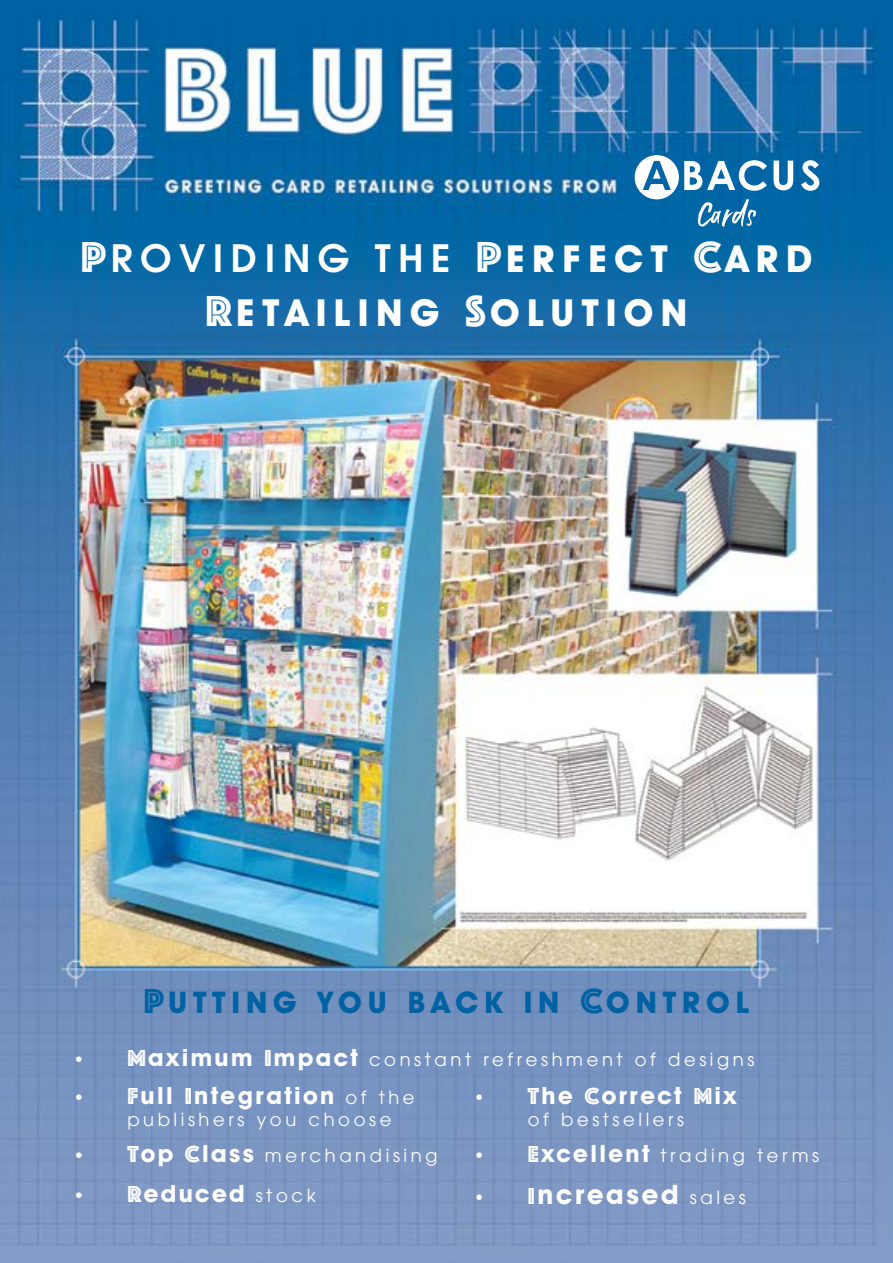
<style>
.page{position:relative;width:893px;height:1263px;background:#fff}
.page>*{position:absolute;margin:0;border:0;box-sizing:border-box;transform-origin:0 0}
.t1{font:600 37.5px "Avant Garde";letter-spacing:.2em;color:#fff}
.t2{font:700 37.5px "Avant Garde IT Cby BT";letter-spacing:.2em;color:#fff}
.t3{font:700 30px "Avant Garde IT Cby BT";letter-spacing:.2em;color:#0062a3}
.t4{font:700 27px "Avant Garde IT Cby BT";letter-spacing:.1em;color:#fff}
.t5{font:700 24px "Avant Garde IT Cby BT";letter-spacing:.1em;color:#fff}
.t6{font:18px "Avant Garde";letter-spacing:.2em;color:#fff}
.s1{font-family:"Phosphate Inline";font-weight:400;font-size:45px}
.s2{font-family:"Avant Garde IT Cby BT";font-weight:700}
.s3{font-family:"Phosphate Inline";font-weight:400;font-size:36px}
.s4{font-family:"Phosphate Inline";font-size:24px}
.s5{font-family:"Avant Garde IT Cby BT";font-weight:700;font-size:24px}
.s6{font-family:"Avant Garde";font-weight:400;font-size:18px}
.s7{font-family:"Phosphate Inline";font-weight:400}
.s8{font-family:"Phosphate Inline";font-weight:400;font-size:24px}
</style>
<div class="page">
<img style="left:0;top:0;width:893px;height:1263px">
<svg style="left:635px;top:155px;width:184px;height:72px"></svg>
<h1 class="t1" style="left:81px;top:233px;width:733px"><span class="s1">P</span>ROVIDING THE <span class="s1">P</span><span class="s2">ERFECT</span> <span class="s1">C</span><span class="s2">ARD</span></h1>
<h1 class="t2" style="left:206px;top:290px;width:483px"><span class="s1">R</span>ETAILING <span class="s1">S</span>OLUTION</h1>
<h2 class="t3" style="left:144px;top:984px;width:606px"><span class="s3">P</span>UTTING YOU BACK IN <span class="s3">C</span>ONTROL</h2>
<p class="t6" style="left:73px;top:1048px;width:683px">• <span class="s4">M</span><span class="s5">aximum</span> <span class="s4">I</span><span class="s5">mpact</span> constant refreshment of designs</p>
<h3 class="t5" style="left:73px;top:1081px;width:343px"><span class="s6">•</span> <span class="s7">F</span>ull <span class="s7">I</span>ntegration <span class="s6">of the</span></h3>
<p class="t6" style="left:127px;top:1109px;width:266px">publishers you choose</p>
<p class="t6" style="left:73px;top:1145px;width:366px">• <span class="s4">T</span><span class="s5">op</span> <span class="s4">C</span><span class="s5">lass</span> merchandising</p>
<p class="t6" style="left:73px;top:1184px;width:244px">• <span class="s4">R</span><span class="s5">educed</span> stock</p>
<h3 class="t5" style="left:474px;top:1081px;width:264px"><span class="s6">•</span> <span class="s7">T</span>he <span class="s7">C</span>orrect <span class="s7">M</span>ix</h3>
<p class="t6" style="left:528px;top:1109px;width:158px">of bestsellers</p>
<p class="t6" style="left:474px;top:1145px;width:347px">• <span class="s4">E</span><span class="s5">xcellent</span> trading terms</p>
<h3 class="t4" style="left:474px;top:1178px;width:273px"><span class="s6">•</span> <span class="s8">I</span>ncreased <span class="s6">sales</span></h3>
</div>
